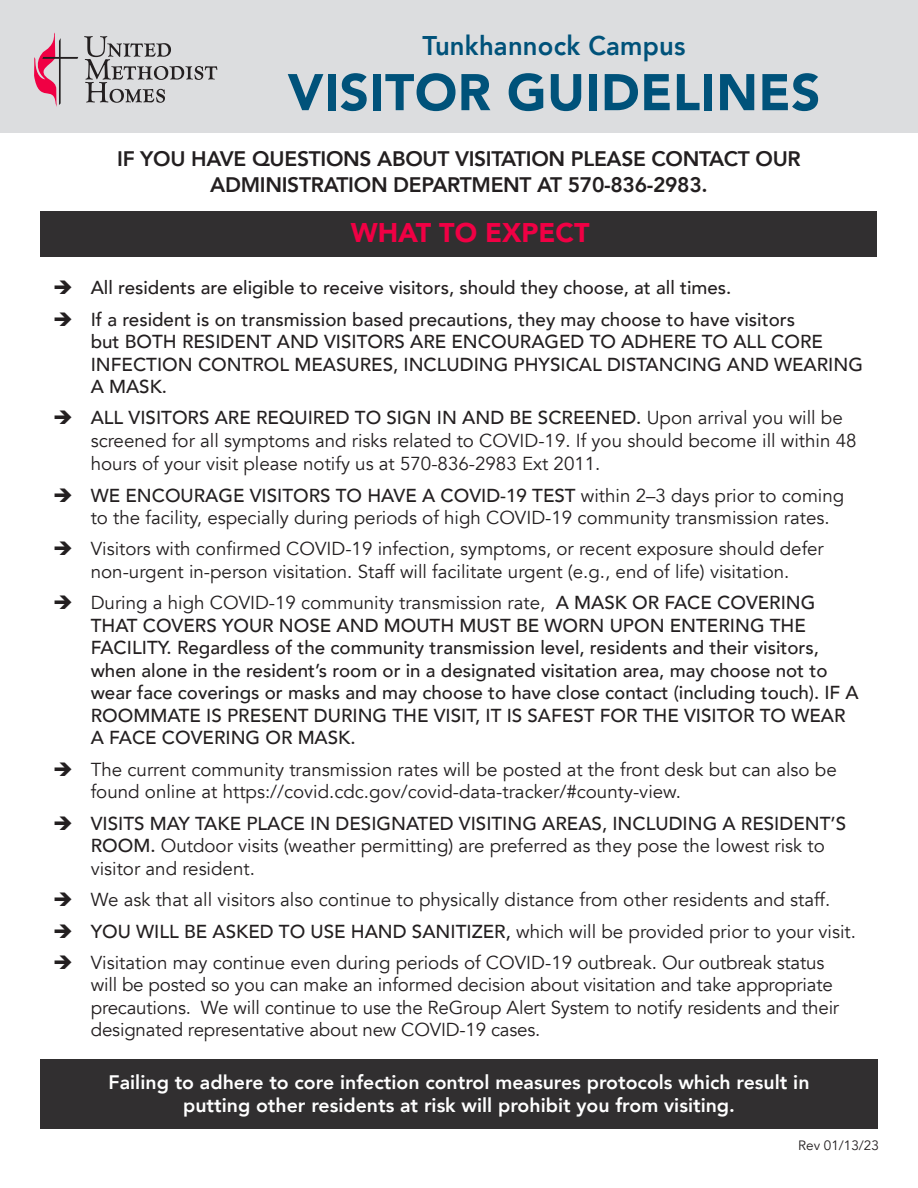
<style>
.page{position:relative;width:918px;height:1188px;background:#fff}
.page>*{position:absolute;margin:0;border:0;box-sizing:border-box;transform-origin:0 0}
.t1{font:900 51px "Avenir";letter-spacing:.01em;color:#00527a}
.t2{font:800 27px "Avenir";letter-spacing:.01em;color:#00527a;scale:.95 1}
.t3{font:900 27px "Avenir";color:#f00044}
.t4{font:800 21px/25.2px "Avenir";letter-spacing:-.015em;color:#231f20;text-align:center}
.t5{font:800 19.5px/22.5px "Avenir";color:#fff;text-align:center}
.t6{font:18.75px/22.5px "Avenir";color:#231f20}
.t7{font:500 18.75px/22.5px "Avenir";color:#231f20}
.t8{font:13.5px "Avenir";color:#231f20}
.s1{font-weight:500}
.s2{font-weight:400}
</style>
<div class="page">
<div style="left:0;top:0;width:918px;height:132px;background:#dcdddf"></div>
<svg style="left:84px;top:36px;width:133px;height:67px"></svg>
<svg style="left:34px;top:32px;width:44px;height:75px"></svg>
<div style="left:40px;top:1059px;width:838px;height:69px;background:#312f30"></div>
<div style="left:40px;top:211px;width:836px;height:46px;background:#312f30"></div>
<p class="t2" style="left:422px;top:24px;width:279px">Tunkhannock Campus</p>
<p class="t1" style="left:288px;top:49px;width:534px">VISITOR GUIDELINES</p>
<p class="t4" style="left:117px;top:147px;width:685px">IF YOU HAVE QUESTIONS ABOUT VISITATION PLEASE CONTACT OUR<br>ADMINISTRATION DEPARTMENT AT 570-836-2983.</p>
<p class="t3" style="left:351px;top:210px;width:240px">WHAT TO EXPECT</p>
<p class="t7" style="left:91px;top:275px;width:642px">All residents are eligible to receive visitors, should they choose, at all times.</p>
<p class="t7" style="left:91px;top:307px;width:774px">If a resident is on transmission based precautions, they may choose to have visitors<br>but BOTH RESIDENT AND VISITORS ARE ENCOURAGED TO ADHERE TO ALL CORE INFECTION CONTROL MEASURES, INCLUDING PHYSICAL DISTANCING AND WEARING A MASK.</p>
<p class="t6" style="left:91px;top:407px;width:767px"><span class="s1">ALL VISITORS ARE REQUIRED TO SIGN IN AND BE SCREENED.</span> Upon arrival you will be screened for all symptoms and risks related to COVID-19. If you should become ill within 48 hours of your visit please notify us at 570-836-2983 Ext 2011.</p>
<p class="t6" style="left:91px;top:484px;width:755px"><span class="s1">WE ENCOURAGE VISITORS TO HAVE A COVID-19 TEST</span> within 2–3 days prior to coming to the facility, especially during periods of high COVID-19 community transmission rates.</p>
<p class="t6" style="left:91px;top:538px;width:735px">Visitors with confirmed COVID-19 infection, symptoms, or recent exposure should defer non-urgent in-person visitation. Staff will facilitate urgent (e.g., end of life) visitation.</p>
<p class="t7" style="left:91px;top:591px;width:770px"><span class="s2">During a high COVID-19 community transmission rate,</span> A MASK OR FACE COVERING THAT COVERS YOUR NOSE AND MOUTH MUST BE WORN UPON ENTERING THE FACILITY. Regardless of the community transmission level, residents and their visitors, when alone in the resident’s room or in a designated visitation area, may choose not to wear face coverings or masks and may choose to have close contact (including touch). IF A ROOMMATE IS PRESENT DURING THE VISIT, IT IS SAFEST FOR THE VISITOR TO WEAR A FACE COVERING OR MASK.</p>
<p class="t6" style="left:91px;top:758px;width:748px">The current community transmission rates will be posted at the front desk but can also be found online at https://covid.cdc.gov/covid-data-tracker/#county-view.</p>
<p class="t6" style="left:91px;top:812px;width:757px"><span class="s1">VISITS MAY TAKE PLACE IN DESIGNATED VISITING AREAS, INCLUDING A RESIDENT’S<br>ROOM.</span> Outdoor visits (weather permitting) are preferred as they pose the lowest risk to visitor and resident.</p>
<p class="t6" style="left:91px;top:889px;width:741px">We ask that all visitors also continue to physically distance from other residents and staff.</p>
<p class="t6" style="left:91px;top:920px;width:767px"><span class="s1">YOU WILL BE ASKED TO USE HAND SANITIZER,</span> which will be provided prior to your visit.</p>
<p class="t6" style="left:91px;top:952px;width:750px">Visitation may continue even during periods of COVID-19 outbreak. Our outbreak status will be posted so you can make an informed decision about visitation and take appropriate precautions. We will continue to use the ReGroup Alert System to notify residents and their designated representative about new COVID-19 cases.</p>
<p class="t5" style="left:109px;top:1071px;width:702px">Failing to adhere to core infection control measures protocols which result in putting other residents at risk will prohibit you from visiting.</p>
<p class="t8" style="left:798px;top:1137px;width:82px">Rev 01/13/23</p>
</div>
